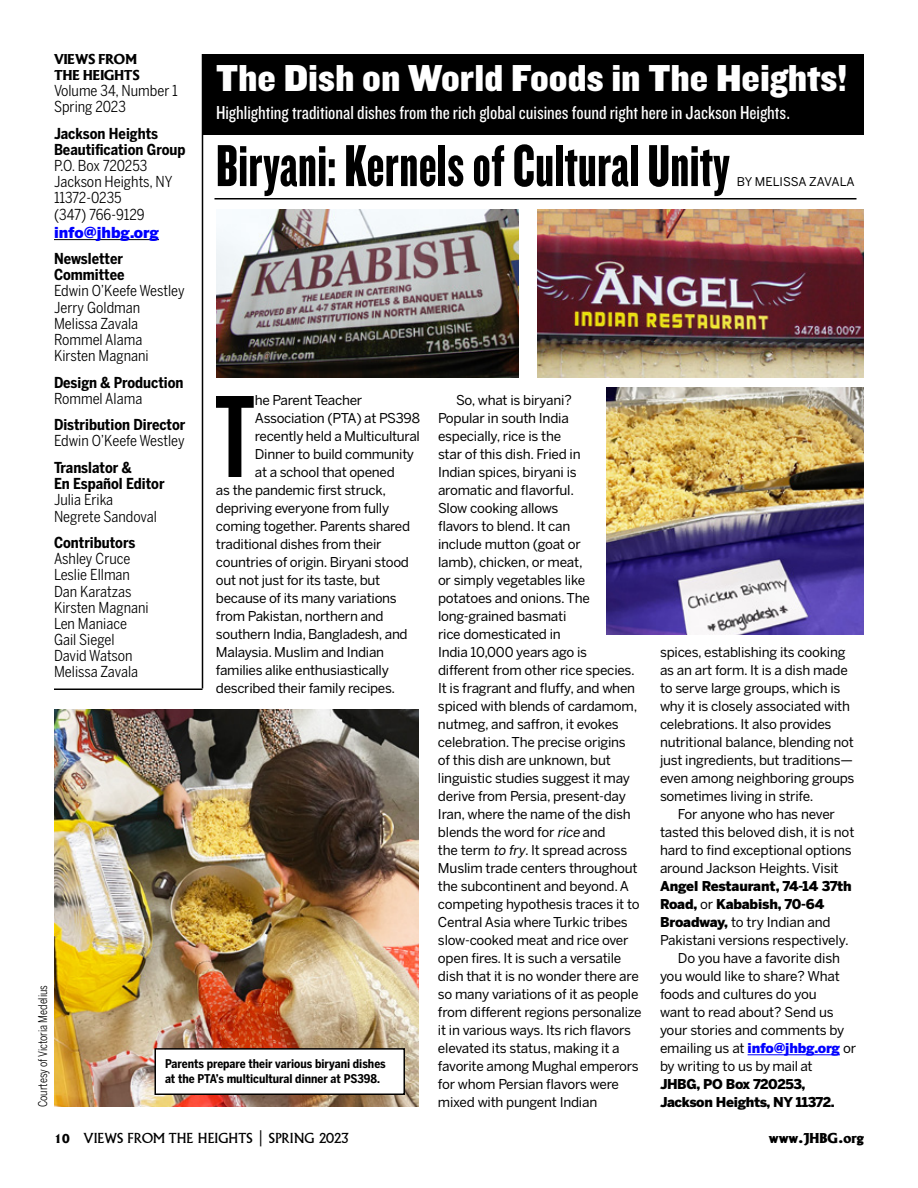
<style>
.page{position:relative;width:918px;height:1188px;background:#fff}
.page>*{position:absolute;margin:0;border:0;box-sizing:border-box;transform-origin:0 0}
.t1{font:121.65px "CM Knockout 48 Featherweight";color:#000}
.t2{font:61.5px "CM Knockout 68 Full Featherwt";letter-spacing:.005em;color:#000}
.t3{font:39px "CM Knockout 71 Full Middleweight";color:#fff}
.t4{font:19.5px "CM Knockout 29 Junior Liteweight";color:#fff}
.t5{font:15px/16.2px "Benton Sans Cond";color:#000}
.t6{font:700 15px/16.2px "Benton Sans Cond";color:#000}
.t7{font:15px/16.2px "Albertus Bld";color:#000}
.t8{font:900 15px "Benton Sans";color:#00f}
.t9{font:15px "Albertus Ext Bld";color:#000}
.t10{font:13.5px/18px "Benton Sans";letter-spacing:-.015em;color:#000}
.t11{font:900 13.5px "Benton Sans";letter-spacing:-.01em;color:#000}
.t12{font:900 13.5px/18px "Benton Sans";letter-spacing:-.03em;color:#000}
.t13{font:13.5px "Albertus";color:#000}
.t14{font:700 12px/15px "Benton Sans Cond";color:#000}
.t15{font:12px "Benton Sans Cond";color:#000;scale:.9 1}
.t16{font:12px "Benton Sans";letter-spacing:.005em;color:#000}
.s1{font-style:italic}
.s2{font-weight:400}
.s3{font-weight:900}
.s4{font-weight:900;color:#00f}
.s5{font-family:"Albertus Ext Bld"}
</style>
<div class="page">
<div style="left:202px;top:54px;width:662px;height:81px;background:#000"></div>
<hr style="left:214px;top:198px;width:642px;height:2px;background:#000">
<hr style="left:54px;top:239px;width:105px;height:1px;background:#000">
<hr style="left:202px;top:54px;width:1px;height:634px;background:#000">
<hr style="left:748px;top:1055px;width:92px;height:1px;background:#00f">
<hr style="left:54px;top:688px;width:148px;height:2px;background:#000">
<img style="left:54px;top:710px;width:364px;height:397px">
<img style="left:217px;top:209px;width:302px;height:169px">
<img style="left:537px;top:209px;width:327px;height:169px">
<img style="left:606px;top:387px;width:258px;height:247px">
<div style="left:155px;top:1049px;width:249px;height:45px;background:#fff"></div>
<div style="left:154px;top:1048px;width:251px;height:47px;border:2px solid #000"></div>
<p class="t7" style="left:54px;top:52px;width:87px">VIEWS FROM<br>THE HEIGHTS</p>
<p class="t5" style="left:54px;top:83px;width:125px">Volume 34, Number 1<br>Spring 2023</p>
<p class="t6" style="left:54px;top:125px;width:133px">Jackson Heights<br>Beautification Group</p>
<p class="t5" style="left:54px;top:158px;width:120px">P.O. Box 720253<br>Jackson Heights, NY<br>11372-0235<br>(347) 766-9129</p>
<p class="t8" style="left:54px;top:223px;width:107px">info@jhbg.org</p>
<p class="t6" style="left:54px;top:251px;width:72px">Newsletter<br>Committee</p>
<p class="t5" style="left:54px;top:283px;width:132px">Edwin O’Keefe Westley<br>Jerry Goldman<br>Melissa Zavala<br>Rommel Alama<br>Kirsten Magnani</p>
<p class="t6" style="left:54px;top:374px;width:131px">Design &amp; Production</p>
<p class="t5" style="left:54px;top:390px;width:90px">Rommel Alama</p>
<p class="t6" style="left:54px;top:417px;width:133px">Distribution Director</p>
<p class="t5" style="left:54px;top:433px;width:132px">Edwin O’Keefe Westley</p>
<p class="t6" style="left:54px;top:459px;width:112px">Translator &amp;<br>En Español Editor</p>
<p class="t5" style="left:54px;top:492px;width:104px">Julia Erika<br>Negrete Sandoval</p>
<p class="t6" style="left:54px;top:534px;width:83px">Contributors</p>
<p class="t5" style="left:54px;top:551px;width:96px">Ashley Cruce<br>Leslie Ellman<br>Dan Karatzas<br>Kirsten Magnani<br>Len Maniace<br>Gail Siegel<br>David Watson<br>Melissa Zavala</p>
<h3 class="t3" style="left:216px;top:52px;width:633px">The Dish on World Foods in The Heights!</h3>
<h3 class="t4" style="left:216px;top:100px;width:576px">Highlighting traditional dishes from the rich global cuisines found right here in Jackson Heights.</h3>
<h2 class="t2" style="left:216px;top:128px;width:515px">Biryani: Kernels of Cultural Unity</h2>
<p class="t16" style="left:737px;top:175px;width:119px">BY MELISSA ZAVALA</p>
<p class="t10" style="left:438px;top:391px;width:205px;text-indent:18px">So, what is biryani?<br>Popular in south India<br>especially, rice is the<br>star of this dish. Fried in<br>Indian spices, biryani is<br>aromatic and flavorful.<br>Slow cooking allows<br>flavors to blend. It can<br>include mutton (goat or<br>lamb), chicken, or meat,<br>or simply vegetables like potatoes and onions. The long-grained basmati<br>rice domesticated in<br>India 10,000 years ago is different from other rice species.<br>It is fragrant and fluffy, and when spiced with blends of cardamom, nutmeg, and saffron, it evokes celebration. The precise origins<br>of this dish are unknown, but linguistic studies suggest it may derive from Persia, present-day<br>Iran, where the name of the dish blends the word for <span class="s1">rice</span> and<br>the term <span class="s1">to fry</span>. It spread across<br>Muslim trade centers throughout the subcontinent and beyond. A competing hypothesis traces it to<br>Central Asia where Turkic tribes slow-cooked meat and rice over open fires. It is such a versatile dish that it is no wonder there are so many variations of it as people from different regions personalize it in various ways. Its rich flavors elevated its status, making it a favorite among Mughal emperors for whom Persian flavors were mixed with pungent Indian</p>
<h1 class="t1" style="left:215px;top:362px;width:41px">T</h1>
<p class="t10" style="left:255px;top:391px;width:109px">he Parent Teacher</p>
<p class="t10" style="left:255px;top:409px;width:167px">Association (PTA) at PS398</p>
<p class="t10" style="left:255px;top:427px;width:167px">recently held a Multicultural</p>
<p class="t10" style="left:255px;top:445px;width:161px">Dinner to build community</p>
<p class="t10" style="left:255px;top:463px;width:141px">at a school that opened</p>
<p class="t10" style="left:216px;top:481px;width:172px">as the pandemic first struck,</p>
<p class="t10" style="left:216px;top:499px;width:175px">depriving everyone from fully</p>
<p class="t10" style="left:216px;top:517px;width:196px">coming together. Parents shared</p>
<p class="t10" style="left:216px;top:535px;width:167px">traditional dishes from their</p>
<p class="t10" style="left:216px;top:553px;width:195px">countries of origin. Biryani stood</p>
<p class="t10" style="left:216px;top:571px;width:166px">out not just for its taste, but</p>
<p class="t10" style="left:216px;top:589px;width:182px">because of its many variations</p>
<p class="t10" style="left:216px;top:607px;width:169px">from Pakistan, northern and</p>
<p class="t10" style="left:216px;top:625px;width:193px">southern India, Bangladesh, and</p>
<p class="t10" style="left:216px;top:643px;width:170px">Malaysia. Muslim and Indian</p>
<p class="t10" style="left:216px;top:661px;width:174px">families alike enthusiastically</p>
<p class="t10" style="left:216px;top:679px;width:181px">described their family recipes.</p>
<p class="t10" style="left:660px;top:643px;width:196px">spices, establishing its cooking as an art form. It is a dish made to serve large groups, which is why it is closely associated with celebrations. It also provides nutritional balance, blending not just ingredients, but traditions— even among neighboring groups sometimes living in strife.</p>
<p class="t10" style="left:660px;top:805px;width:196px;text-indent:18px">For anyone who has never tasted this beloved dish, it is not hard to find exceptional options around Jackson Heights. Visit</p>
<p class="t11" style="left:660px;top:878px;width:193px">Angel Restaurant, 74-14 37th</p>
<p class="t11" style="left:660px;top:896px;width:166px">Road, <span class="s2">or</span> Kababish, 70-64</p>
<p class="t10" style="left:660px;top:913px;width:172px"><span class="s3">Broadway,</span> to try Indian and</p>
<p class="t10" style="left:660px;top:931px;width:190px">Pakistani versions respectively.</p>
<p class="t10" style="left:678px;top:949px;width:164px">Do you have a favorite dish</p>
<p class="t10" style="left:660px;top:967px;width:182px">you would like to share? What</p>
<p class="t10" style="left:660px;top:985px;width:158px">foods and cultures do you</p>
<p class="t10" style="left:660px;top:1003px;width:175px">want to read about? Send us</p>
<p class="t10" style="left:660px;top:1021px;width:186px">your stories and comments by</p>
<p class="t10" style="left:660px;top:1039px;width:198px">emailing us at <span class="s4">info@jhbg.org</span> or</p>
<p class="t10" style="left:660px;top:1057px;width:154px">by writing to us by mail at</p>
<p class="t12" style="left:660px;top:1075px;width:176px">JHBG, PO Box 720253,<br>Jackson Heights, NY 11372.</p>
<p class="t9" style="left:769px;top:1128px;width:97px">www.JHBG.org</p>
<p class="t15" style="left:36px;top:1107px;width:137px;rotate:-90deg">Courtesy of Victoria Medelius</p>
<p class="t14" style="left:165px;top:1056px;width:222px">Parents prepare their various biryani dishes at the PTA’s multicultural dinner at PS398.</p>
<p class="t13" style="left:54px;top:1130px;width:296px"><span class="s5">10</span> VIEWS FROM THE HEIGHTS | SPRING 2023</p>
</div>
